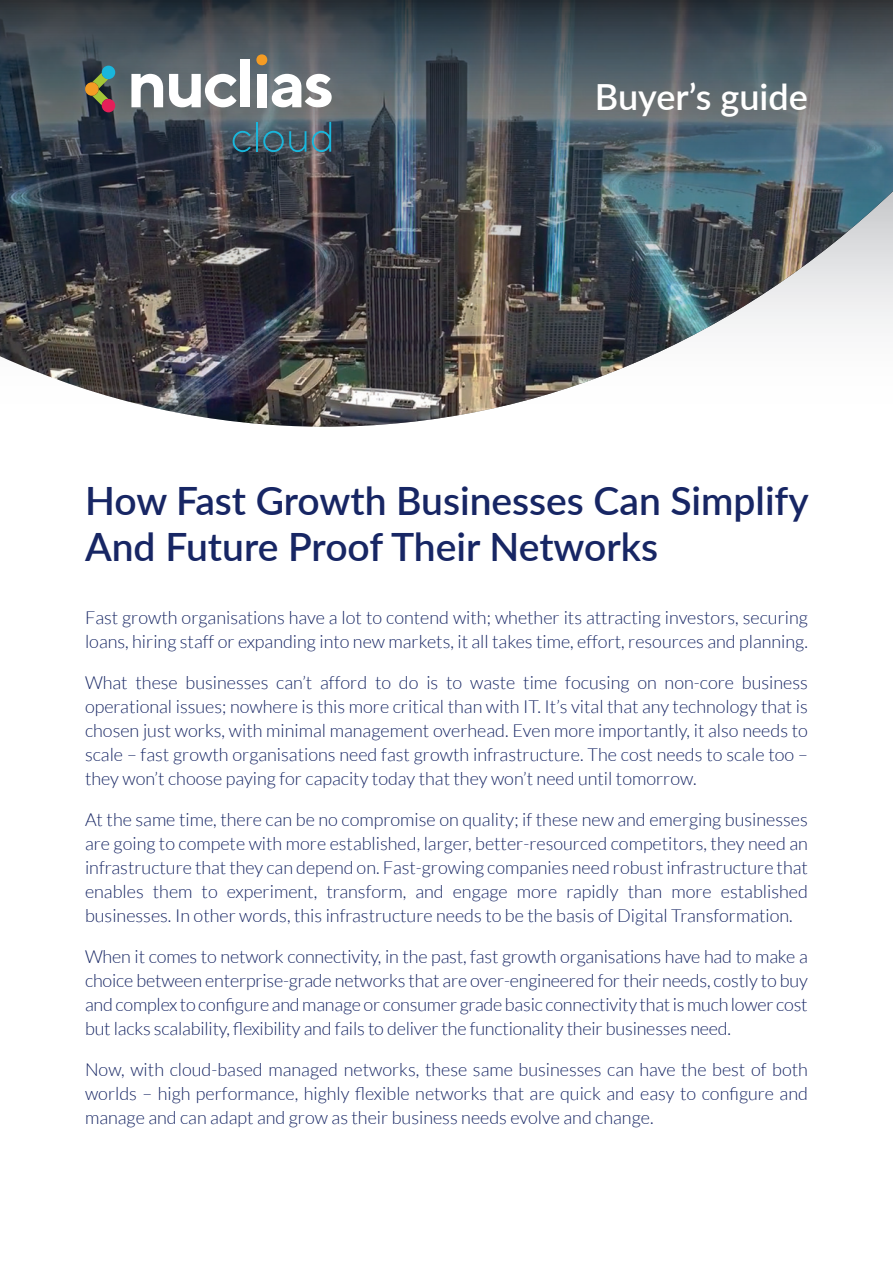
<style>
.page{position:relative;width:893px;height:1263px;background:#fff}
.page>*{position:absolute;margin:0;border:0;box-sizing:border-box;transform-origin:0 0}
.t1{font:600 39px/46.8px "Lato";color:#172664}
.t2{font:600 36px "Lato";color:#fff}
.t3{font:300 18px/24px "Lato";color:#172664;text-align:justify}
</style>
<div class="page">
<img style="left:0;top:0;width:893px;height:427px">
<svg style="left:256px;top:54px;width:12px;height:12px"></svg>
<svg style="left:85px;top:66px;width:30px;height:46px"></svg>
<svg style="left:131px;top:74px;width:32px;height:33px"></svg>
<svg style="left:169px;top:74px;width:68px;height:33px"></svg>
<div style="left:240px;top:60px;width:10px;height:47px;background:#fff"></div>
<div style="left:257px;top:74px;width:9px;height:33px;background:#fff"></div>
<svg style="left:272px;top:74px;width:60px;height:33px"></svg>
<svg style="left:233px;top:131px;width:18px;height:21px"></svg>
<hr style="left:256px;top:122px;width:2px;height:30px;background:#1ab6db">
<svg style="left:263px;top:131px;width:43px;height:21px"></svg>
<svg style="left:312px;top:122px;width:19px;height:30px"></svg>
<p class="t2" style="left:595px;top:71px;width:215px">Buyer’s guide</p>
<p class="t1" style="left:85px;top:475px;width:725px">How Fast Growth Businesses Can Simplify<br>And Future Proof Their Networks</p>
<p class="t3" style="left:85px;top:606px;width:724px">Fast growth organisations have a lot to contend with; whether its attracting investors, securing loans, hiring staff or expanding into new markets, it all takes time, effort, resources and planning.</p>
<p class="t3" style="left:85px;top:671px;width:724px">What these businesses can’t afford to do is to waste time focusing on non-core business operational issues; nowhere is this more critical than with IT. It’s vital that any technology that is chosen just works, with minimal management overhead. Even more importantly, it also needs to scale – fast growth organisations need fast growth infrastructure. The cost needs to scale too – they won’t choose paying for capacity today that they won’t need until tomorrow.</p>
<p class="t3" style="left:85px;top:808px;width:724px">At the same time, there can be no compromise on quality; if these new and emerging businesses are going to compete with more established, larger, better-resourced competitors, they need an infrastructure that they can depend on. Fast-growing companies need robust infrastructure that enables them to experiment, transform, and engage more rapidly than more established businesses. In other words, this infrastructure needs to be the basis of Digital Transformation.</p>
<p class="t3" style="left:85px;top:945px;width:724px">When it comes to network connectivity, in the past, fast growth organisations have had to make a choice between enterprise-grade networks that are over-engineered for their needs, costly to buy and complex to configure and manage or consumer grade basic connectivity that is much lower cost but lacks scalability, flexibility and fails to deliver the functionality their businesses need.</p>
<p class="t3" style="left:85px;top:1058px;width:724px">Now, with cloud-based managed networks, these same businesses can have the best of both worlds – high performance, highly flexible networks that are quick and easy to configure and manage and can adapt and grow as their business needs evolve and change.</p>
</div>
